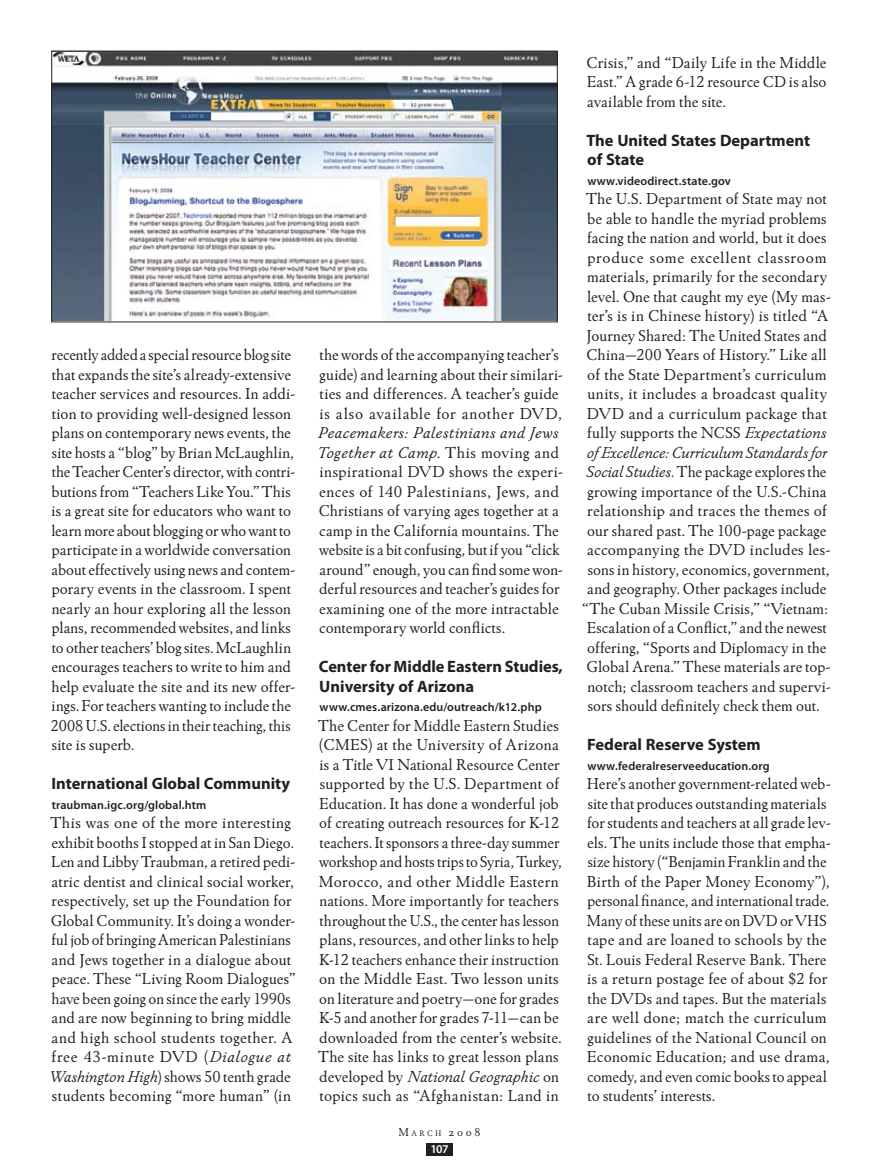
<style>
.page{position:relative;width:878px;height:1175px;background:#fff}
.page>*{position:absolute;margin:0;border:0;box-sizing:border-box;transform-origin:0 0}
.t1{font:16.5px/19.5px "Winchester New ITC";letter-spacing:.005em;color:#231f20}
.t2{font:700 16.5px/19.5px "Myriad Pro";color:#231f20}
.t3{font:600 12px "Myriad Pro";letter-spacing:.01em;color:#231f20}
.t4{font:12px "Winchester New ITC Book OS";color:#231f20}
.t5{font:600 12px "Myriad Pro";color:#fff}
.s1{font-style:italic}
.s2{font-size:8.4px}
</style>
<div class="page">
<div style="left:426px;top:1143px;width:26px;height:12px;background:#231f20"></div>
<img style="left:53px;top:53px;width:502px;height:267px">
<div style="left:51px;top:51px;width:506px;height:271px;border:1px solid #231f20"></div>
<p class="t1" style="left:51px;top:345px;width:246px">recently added a special resource blog site that expands the site’s already-extensive teacher services and resources. In addi&shy;tion to providing well-designed lesson plans on contemporary news events, the site hosts a “blog” by Brian McLaughlin, the Teacher Center’s director, with contri&shy;butions from “Teachers Like You.” This is a great site for educators who want to learn more about blogging or who want to participate in a worldwide conversation about effectively using news and contem&shy;porary events in the classroom. I spent nearly an hour exploring all the lesson plans, recommended websites, and links to other teachers’ blog sites. McLaughlin encourages teachers to write to him and help evaluate the site and its new offer&shy;ings. For teachers wanting to include the 2008 U.S. elections in their teaching, this site is superb.</p>
<p class="t2" style="left:52px;top:774px;width:240px">International Global Community</p>
<p class="t3" style="left:52px;top:797px;width:156px">traubman.igc.org/global.htm</p>
<p class="t1" style="left:50px;top:813px;width:247px">This was one of the more interesting exhibit booths I stopped at in San Diego.<br>Len and Libby Traubman, a retired pedi&shy;atric dentist and clinical social worker, respectively, set up the Foundation for Global Community. It’s doing a wonder&shy;ful job of bringing American Palestinians and Jews together in a dialogue about peace. These “Living Room Dialogues” have been going on since the early 1990s and are now beginning to bring middle and high school students together. A free 43-minute DVD (<span class="s1">Dialogue at Washington High</span>) shows 50 tenth grade students becoming “more human” (in</p>
<p class="t1" style="left:319px;top:345px;width:245px">the words of the accompanying teacher’s guide) and learning about their similari&shy;ties and differences. A teacher’s guide is also available for another DVD,</p>
<p class="t1" style="left:317px;top:423px;width:247px"><span class="s1">Peacemakers: Palestinians and Jews Together at Camp</span>. This moving and inspirational DVD shows the experi&shy;ences of 140 Palestinians, Jews, and Christians of varying ages together at a camp in the California mountains. The website is a bit confusing, but if you “click around” enough, you can find some won&shy;derful resources and teacher’s guides for examining one of the more intractable contemporary world conflicts.</p>
<p class="t2" style="left:319px;top:657px;width:245px">Center for Middle Eastern Studies,<br>University of Arizona</p>
<p class="t3" style="left:319px;top:699px;width:224px">www.cmes.arizona.edu/outreach/k12.php</p>
<p class="t1" style="left:318px;top:715px;width:245px">The Center for Middle Eastern Studies (CMES) at the University of Arizona is a Title VI National Resource Center supported by the U.S. Department of Education. It has done a wonderful job of creating outreach resources for K-12 teachers. It sponsors a three-day summer workshop and hosts trips to Syria, Turkey, Morocco, and other Middle Eastern nations. More importantly for teachers throughout the U.S., the center has lesson plans, resources, and other links to help K-12 teachers enhance their instruction on the Middle East. Two lesson units on literature and poetry—one for grades K-5 and another for grades 7-11—can be downloaded from the center’s website.<br>The site has links to great lesson plans developed by <span class="s1">National Geographic</span> on topics such as “Afghanistan: Land in</p>
<p class="t4" style="left:398px;top:1124px;width:83px">M<span class="s2">ARCH</span> 2008</p>
<p class="t5" style="left:430px;top:1141px;width:20px">107</p>
<p class="t1" style="left:586px;top:52px;width:241px;text-align:justify">Crisis,” and “Daily Life in the Middle East.” A grade 6-12 resource CD is also available from the site.</p>
<p class="t2" style="left:586px;top:130px;width:225px">The United States Department of State</p>
<p class="t3" style="left:587px;top:173px;width:145px">www.videodirect.state.gov</p>
<p class="t1" style="left:582px;top:189px;width:251px;text-align:center">The U.S. Department of State may not be able to handle the myriad problems facing the nation and world, but it does produce some excellent classroom materials, primarily for the secondary level. One that caught my eye (My mas&shy;ter’s is in Chinese history) is titled “A Journey Shared: The United States and China—200 Years of History.” Like all of the State Department’s curriculum units, it includes a broadcast quality DVD and a curriculum package that fully supports the NCSS <span class="s1">Expectations of Excellence: Curriculum Standards for Social Studies.</span> The package explores the growing importance of the U.S.-China relationship and traces the themes of our shared past. The 100-page package accompanying the DVD includes les&shy;sons in history, economics, government, and geography. Other packages include “The Cuban Missile Crisis,” “Vietnam:<br>Escalation of a Conflict,” and the newest offering, “Sports and Diplomacy in the Global Arena.” These materials are top&shy;notch; classroom teachers and supervi&shy;sors should definitely check them out.</p>
<p class="t2" style="left:587px;top:735px;width:175px">Federal Reserve System</p>
<p class="t3" style="left:587px;top:758px;width:184px">www.federalreserveeducation.org</p>
<p class="t1" style="left:586px;top:774px;width:246px">Here’s another government-related web&shy;site that produces outstanding materials for students and teachers at all grade lev&shy;els. The units include those that empha&shy;size history (“Benjamin Franklin and the Birth of the Paper Money Economy”), personal finance, and international trade.<br>Many of these units are on DVD or VHS tape and are loaned to schools by the St. Louis Federal Reserve Bank. There is a return postage fee of about $2 for the DVDs and tapes. But the materials are well done; match the curriculum guidelines of the National Council on Economic Education; and use drama, comedy, and even comic books to appeal to students’ interests.</p>
</div>
